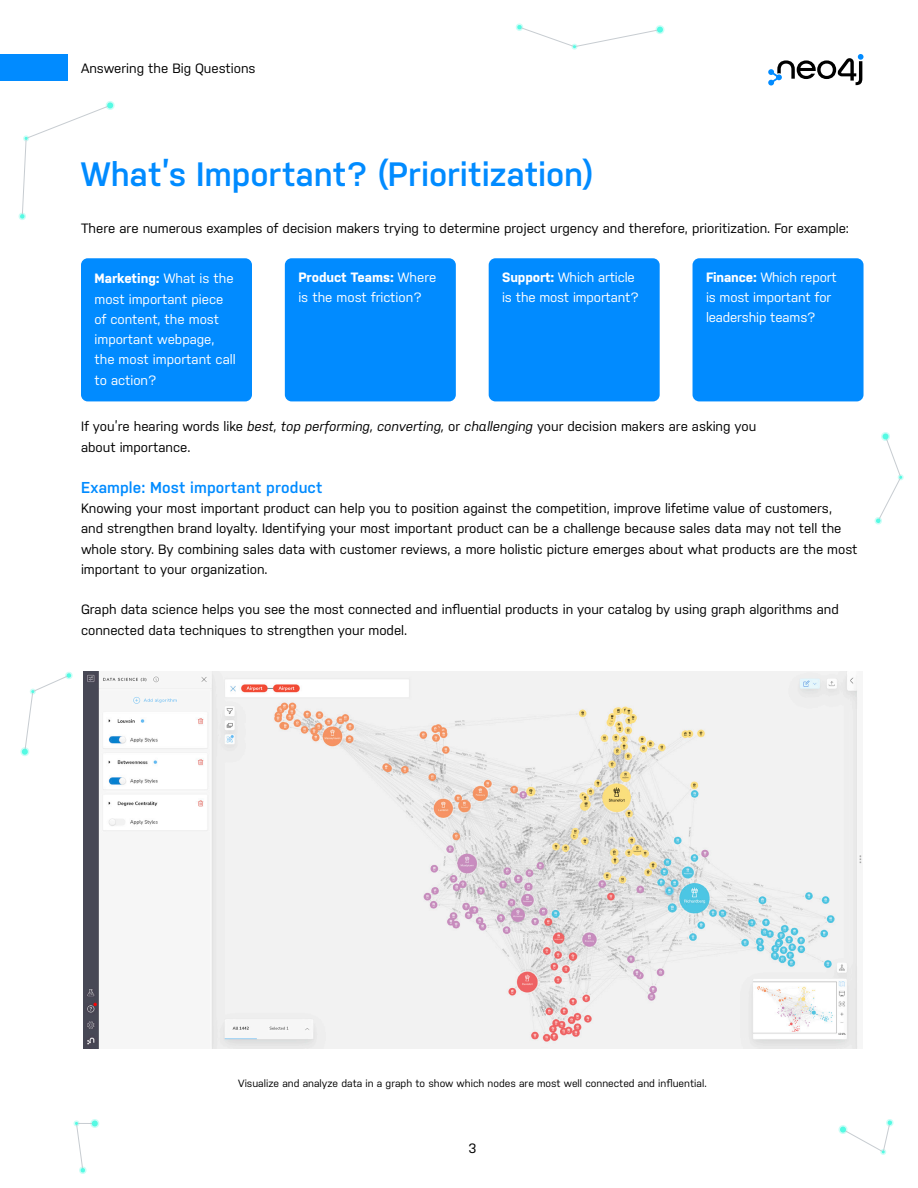
<style>
.page{position:relative;width:918px;height:1188px;background:#fff}
.page>*{position:absolute;margin:0;border:0;box-sizing:border-box;transform-origin:0 0}
.H1_Headline{font:600 33.75px "Nudista";color:#018bff}
.H2_Headline{font:600 15.75px "Nudista";letter-spacing:.005em;color:#018bff}
.Body_text_one_column{font:13.5px/20.2px "Nudista";color:#000}
.Body_text{font:13.5px/20.2px "Nudista";letter-spacing:-.005em;color:#fff}
.Small_Text{font:10.5px "Nudista";color:#000}
.s1{font-weight:700}
.s2{font-style:italic}
</style>
<div class="page">
<svg style="left:18px;top:101px;width:97px;height:119px"></svg>
<svg style="left:838px;top:1119px;width:56px;height:36px"></svg>
<svg style="left:874px;top:432px;width:30px;height:93px"></svg>
<svg style="left:20px;top:672px;width:53px;height:84px"></svg>
<svg style="left:73px;top:1119px;width:27px;height:55px"></svg>
<svg style="left:515px;top:23px;width:150px;height:27px"></svg>
<div style="left:285px;top:258px;width:171px;height:143px;background:#018bff;border-radius:7px"></div>
<div style="left:81px;top:258px;width:171px;height:143px;background:#018bff;border-radius:7px"></div>
<div style="left:489px;top:258px;width:171px;height:143px;background:#018bff;border-radius:7px"></div>
<div style="left:693px;top:258px;width:171px;height:143px;background:#018bff;border-radius:7px"></div>
<img style="left:83px;top:672px;width:779px;height:376px">
<div style="left:0;top:54px;width:68px;height:27px;background:#018bff"></div>
<svg style="left:768px;top:54px;width:96px;height:32px"></svg>
<p class="Body_text_one_column" style="left:81px;top:57px;width:176px">Answering the Big Questions</p>
<p class="H1_Headline" style="left:81px;top:149px;width:514px">What’s Important? (Prioritization)</p>
<p class="Body_text_one_column" style="left:81px;top:217px;width:770px">There are numerous examples of decision makers trying to determine project urgency and therefore, prioritization. For example:</p>
<p class="Body_text" style="left:298px;top:266px;width:140px"><span class="s1">Product Teams:</span> Where is the most friction?</p>
<p class="Body_text" style="left:94px;top:267px;width:143px"><span class="s1">Marketing:</span> What is the most important piece of content, the most important webpage, the most important call to action?</p>
<p class="Body_text" style="left:502px;top:266px;width:138px"><span class="s1">Support:</span> Which article is the most important?</p>
<p class="Body_text" style="left:706px;top:266px;width:132px"><span class="s1">Finance:</span> Which report is most important for leadership teams?</p>
<p class="Body_text_one_column" style="left:81px;top:415px;width:677px">If you’re hearing words like <span class="s2">best, top performing, converting,</span> or <span class="s2">challenging</span> your decision makers are asking you</p>
<p class="Body_text_one_column" style="left:81px;top:436px;width:111px">about importance.</p>
<p class="H2_Headline" style="left:81px;top:476px;width:243px">Example: Most important product</p>
<p class="Body_text_one_column" style="left:81px;top:497px;width:778px">Knowing your most important product can help you to position against the competition, improve lifetime value of customers, and strengthen brand loyalty. Identifying your most important product can be a challenge because sales data may not tell the whole story. By combining sales data with customer reviews, a more holistic picture emerges about what products are the most important to your organization.</p>
<p class="Body_text_one_column" style="left:81px;top:598px;width:759px">Graph data science helps you see the most connected and influential products in your catalog by using graph algorithms and connected data techniques to strengthen your model.</p>
<p class="Small_Text" style="left:238px;top:1075px;width:470px">Visualize and analyze data in a graph to show which nodes are most well connected and influential.</p>
<p class="Body_text_one_column" style="left:468px;top:1137px;width:10px">3</p>
</div>
